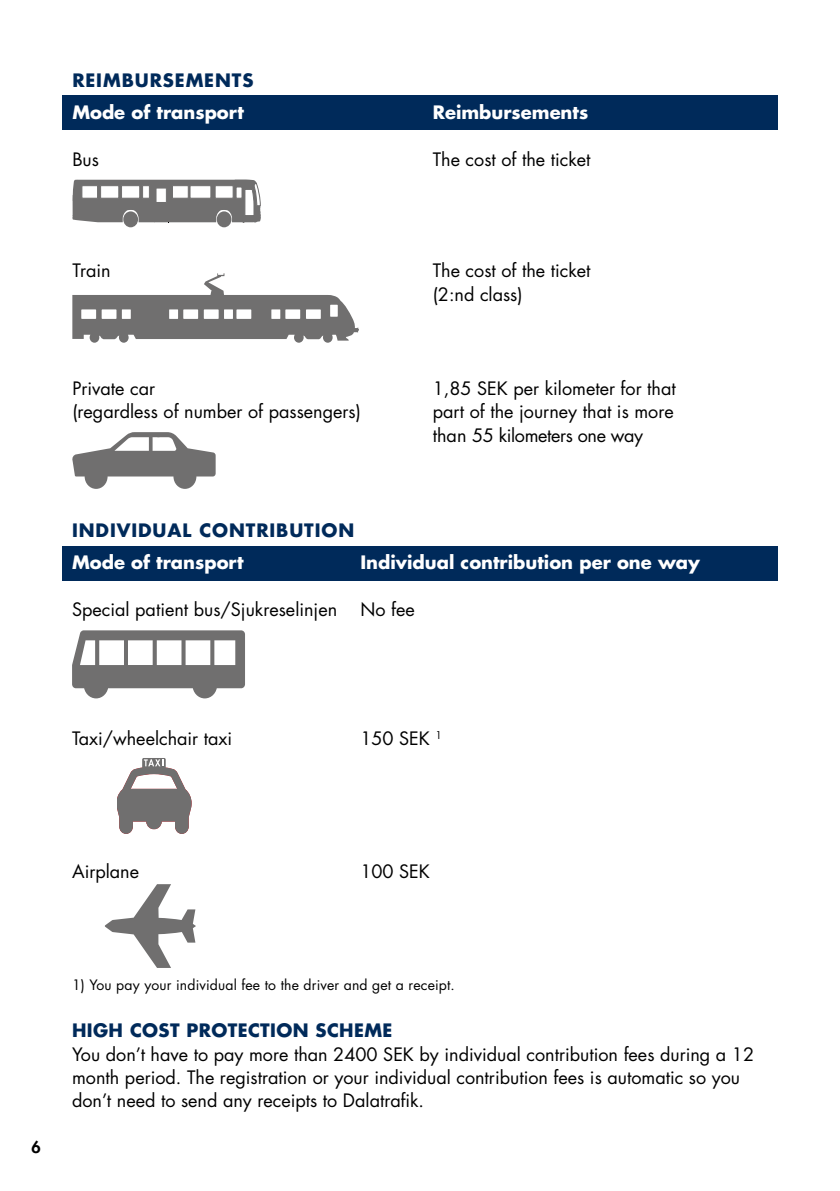
<style>
.page{position:relative;width:840px;height:1191px;background:#fff}
.page>*{position:absolute;margin:0;border:0;box-sizing:border-box;transform-origin:0 0}
.t1{font:18px/23.4px "Futura Std";color:#000}
.t2{font:700 18px "Futura Std";color:#fff}
.t3{font:700 18px "Futura Std";letter-spacing:.05em;color:#002a5a}
.t4{font:700 18px "Futura Std";letter-spacing:.02em;color:#002a5a}
.t5{font:800 16px "Futura Std";color:#000}
.t6{font:14px "Futura Std";letter-spacing:.01em;color:#000}
</style>
<div class="page">
<div style="left:62px;top:547px;width:715px;height:34px;background:#002a5a"></div>
<svg style="left:72px;top:630px;width:173px;height:58px"></svg>
<div style="left:84px;top:672px;width:24px;height:26px;background:#706f6f;border-radius:50%"></div>
<div style="left:192px;top:672px;width:25px;height:26px;background:#706f6f;border-radius:50%"></div>
<div style="left:142px;top:758px;width:24px;height:11px;background:#706f6f;border-radius:2px"></div>
<svg style="left:117px;top:759px;width:74px;height:75px"></svg>
<svg style="left:105px;top:884px;width:91px;height:84px"></svg>
<div style="left:62px;top:95px;width:715px;height:34px;background:#002a5a"></div>
<svg style="left:72px;top:273px;width:287px;height:70px"></svg>
<div style="left:330px;top:305px;width:7px;height:12px;background:#fff"></div>
<div style="left:306px;top:309px;width:14px;height:10px;background:#fff"></div>
<div style="left:285px;top:309px;width:15px;height:10px;background:#fff"></div>
<div style="left:236px;top:309px;width:15px;height:10px;background:#fff"></div>
<div style="left:204px;top:309px;width:14px;height:10px;background:#fff"></div>
<div style="left:183px;top:309px;width:15px;height:10px;background:#fff"></div>
<div style="left:102px;top:309px;width:14px;height:10px;background:#fff"></div>
<div style="left:81px;top:309px;width:15px;height:10px;background:#fff"></div>
<div style="left:271px;top:309px;width:9px;height:10px;background:#fff"></div>
<div style="left:224px;top:309px;width:9px;height:10px;background:#fff"></div>
<div style="left:169px;top:309px;width:9px;height:10px;background:#fff"></div>
<div style="left:122px;top:309px;width:9px;height:10px;background:#fff"></div>
<svg style="left:72px;top:432px;width:143px;height:56px"></svg>
<div style="left:216px;top:211px;width:15px;height:16px;background:#706f6f;border-radius:50%"></div>
<div style="left:123px;top:211px;width:15px;height:16px;background:#706f6f;border-radius:50%"></div>
<svg style="left:72px;top:179px;width:189px;height:44px"></svg>
<div style="left:156px;top:188px;width:10px;height:14px;background:#fff"></div>
<div style="left:156px;top:188px;width:10px;height:14px;border:1px solid #706f6f"></div>
<p class="t3" style="left:72px;top:68px;width:182px">REIMBURSEMENTS</p>
<p class="t2" style="left:72px;top:100px;width:173px">Mode of transport</p>
<p class="t2" style="left:432px;top:100px;width:157px">Reimbursements</p>
<p class="t1" style="left:72px;top:148px;width:28px">Bus</p>
<p class="t1" style="left:432px;top:148px;width:159px">The cost of the ticket</p>
<p class="t1" style="left:72px;top:259px;width:40px">Train</p>
<p class="t1" style="left:432px;top:259px;width:159px">The cost of the ticket (2:nd class)</p>
<p class="t1" style="left:72px;top:377px;width:84px">Private car</p>
<p class="t1" style="left:432px;top:377px;width:244px">1,85 SEK per kilometer for that</p>
<p class="t1" style="left:72px;top:400px;width:290px">(regardless of number of passengers)</p>
<p class="t1" style="left:432px;top:400px;width:242px">part of the journey that is more than 55 kilometers one way</p>
<p class="t3" style="left:72px;top:518px;width:283px">INDIVIDUAL CONTRIBUTION</p>
<p class="t2" style="left:72px;top:550px;width:173px">Mode of transport</p>
<p class="t2" style="left:360px;top:550px;width:341px">Individual contribution per one way</p>
<p class="t1" style="left:72px;top:598px;width:266px">Special patient bus/Sjukreselinjen</p>
<p class="t1" style="left:360px;top:598px;width:56px">No fee</p>
<p class="t1" style="left:72px;top:727px;width:162px">Taxi/wheelchair taxi</p>
<p class="t1" style="left:360px;top:727px;width:83px">150 SEK <sup>1</sup></p>
<p class="t1" style="left:72px;top:860px;width:69px">Airplane</p>
<p class="t1" style="left:360px;top:860px;width:71px">100 SEK</p>
<p class="t5" style="left:31px;top:1137px;width:11px">6</p>
<p class="t6" style="left:72px;top:976px;width:384px">1) You pay your individual fee to the driver and get a receipt.</p>
<p class="t4" style="left:72px;top:1018px;width:321px">HIGH COST PROTECTION SCHEME</p>
<p class="t1" style="left:72px;top:1042px;width:683px">You don’t have to pay more than 2400 SEK by individual contribution fees during a 12 month period. The registration or your individual contribution fees is automatic so you don’t need to send any receipts to Dalatrafik.</p>
</div>
